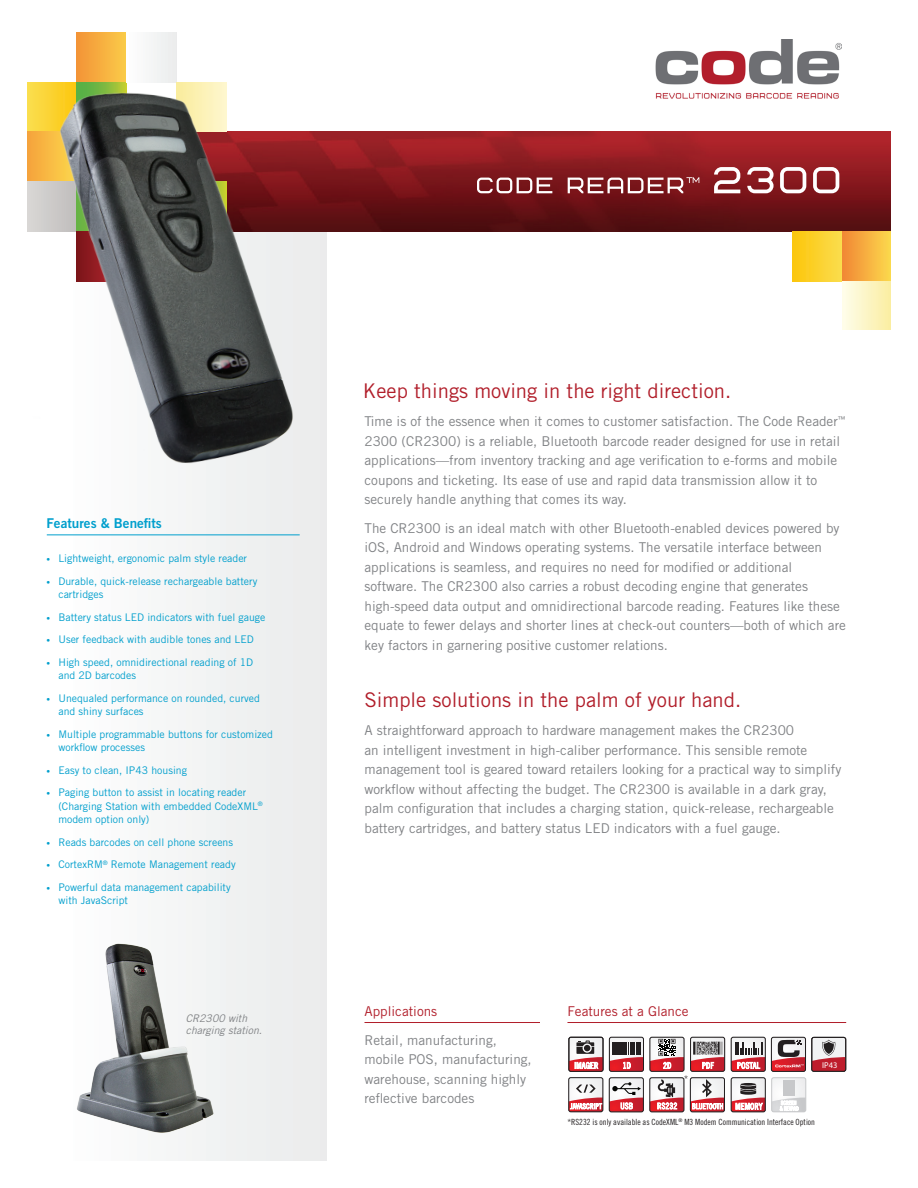
<style>
.page{position:relative;width:918px;height:1188px;background:#fff}
.page>*{position:absolute;margin:0;border:0;box-sizing:border-box;transform-origin:0 0}
.t1{font:20.25px "Trade Gothic LT Std";color:#b11e2a}
.t2{font:13.5px/19.5px "Trade Gothic LT Std";color:#808285}
.t3{font:13.5px "Trade Gothic LT Std";color:#b11e2a}
.t4{font:13.5px "Trade Gothic LT Std Bd 2";color:#009fcd}
.t5{font:10.5px/13.5px "Trade Gothic LT Std";color:#009fcd}
.t6{font:italic 10.5px/12.6px "Trade Gothic LT Std";color:#808285}
.info{font:9px "Trade Gothic LT Std Cn 18";color:#231f20}
.info-2{font:8.55px "Trade Gothic LT Std Cn 18";color:#231f20}
.t7{font:8.55px "Myriad Pro";color:#fff}
.s1{font-size:7.5px}
</style>
<div class="page">
<div style="left:771px;top:1077px;width:35px;height:35px;border:1px solid #c7c8ca;border-radius:2px"></div>
<svg style="left:772px;top:1078px;width:34px;height:34px"></svg>
<div style="left:569px;top:1037px;width:34px;height:35px;border:1px solid #231f20;border-radius:2px"></div>
<svg style="left:569px;top:1037px;width:34px;height:34px"></svg>
<div style="left:609px;top:1077px;width:35px;height:35px;border:1px solid #231f20;border-radius:2px"></div>
<svg style="left:609px;top:1078px;width:34px;height:34px"></svg>
<div style="left:609px;top:1037px;width:35px;height:35px;border:1px solid #231f20;border-radius:2px"></div>
<svg style="left:609px;top:1037px;width:35px;height:34px"></svg>
<div style="left:650px;top:1037px;width:34px;height:35px;border:1px solid #231f20;border-radius:2px"></div>
<svg style="left:650px;top:1037px;width:34px;height:34px"></svg>
<div style="left:649px;top:1077px;width:35px;height:35px;border:1px solid #231f20;border-radius:2px"></div>
<svg style="left:649px;top:1078px;width:35px;height:34px"></svg>
<div style="left:731px;top:1077px;width:35px;height:35px;border:1px solid #231f20;border-radius:2px"></div>
<svg style="left:731px;top:1078px;width:34px;height:34px"></svg>
<div style="left:690px;top:1037px;width:35px;height:35px;border:1px solid #231f20;border-radius:2px"></div>
<svg style="left:690px;top:1037px;width:35px;height:34px"></svg>
<div style="left:568px;top:1077px;width:35px;height:35px;border:1px solid #231f20;border-radius:2px"></div>
<svg style="left:569px;top:1078px;width:34px;height:34px"></svg>
<div style="left:690px;top:1077px;width:35px;height:35px;border:1px solid #231f20;border-radius:2px"></div>
<svg style="left:690px;top:1078px;width:35px;height:34px"></svg>
<div style="left:28px;top:167px;width:298px;height:994px;background:#f3f4f4"></div>
<img style="left:356px;top:132px;width:535px;height:99px">
<div style="left:77px;top:33px;width:50px;height:49px;background:linear-gradient(to right,#f39437,#fbcb48)"></div>
<div style="left:127px;top:33px;width:49px;height:49px;background:#f4f5f6"></div>
<div style="left:793px;top:231px;width:50px;height:50px;background:linear-gradient(to right,#fcc60b,#fadd4e)"></div>
<div style="left:843px;top:231px;width:48px;height:50px;background:linear-gradient(to right,#f28835,#fbd84c)"></div>
<div style="left:843px;top:281px;width:48px;height:49px;background:linear-gradient(to right,#fefdea,#faeea3)"></div>
<hr style="left:364px;top:1022px;width:176px;height:1px;background:#b11e2a">
<hr style="left:567px;top:1022px;width:279px;height:1px;background:#b11e2a">
<hr style="left:47px;top:534px;width:253px;height:1px;background:#009fcd">
<svg style="left:477px;top:167px;width:362px;height:26px"></svg>
<div style="left:812px;top:1037px;width:34px;height:34px;background:#f2f3f4;border-radius:2px"></div>
<div style="left:812px;top:1037px;width:34px;height:35px;border:1px solid #231f20;border-radius:2px"></div>
<svg style="left:813px;top:1040px;width:31px;height:30px"></svg>
<div style="left:811px;top:1037px;width:35px;height:35px;border:1px solid #231f20;border-radius:2px"></div>
<div style="left:771px;top:1037px;width:35px;height:35px;border:1px solid #231f20;border-radius:2px"></div>
<svg style="left:771px;top:1037px;width:35px;height:34px"></svg>
<div style="left:731px;top:1037px;width:35px;height:35px;border:1px solid #231f20;border-radius:2px"></div>
<svg style="left:731px;top:1037px;width:34px;height:34px"></svg>
<img style="left:27px;top:76px;width:329px;height:407px">
<img style="left:65px;top:935px;width:149px;height:211px">
<img style="left:655px;top:39px;width:186px;height:59px">
<p class="t4" style="left:46px;top:515px;width:117px">Features &amp; Benefits</p>
<p class="t5" style="left:46px;top:552px;width:202px"><span class="s1">•</span> Lightweight, ergonomic palm style reader</p>
<p class="t5" style="left:58px;top:574px;width:200px;text-indent:-12px"><span class="s1">•</span> Durable, quick-release rechargeable battery cartridges</p>
<p class="t5" style="left:46px;top:610px;width:221px"><span class="s1">•</span> Battery status LED indicators with fuel gauge</p>
<p class="t5" style="left:46px;top:633px;width:209px"><span class="s1">•</span> User feedback with audible tones and LED</p>
<p class="t5" style="left:58px;top:655px;width:196px;text-indent:-12px"><span class="s1">•</span> High speed, omnidirectional reading of 1D and 2D barcodes</p>
<p class="t5" style="left:58px;top:691px;width:203px;text-indent:-12px"><span class="s1">•</span> Unequaled performance on rounded, curved and shiny surfaces</p>
<p class="t5" style="left:58px;top:727px;width:216px;text-indent:-12px"><span class="s1">•</span> Multiple programmable buttons for customized workflow processes</p>
<p class="t5" style="left:46px;top:763px;width:142px"><span class="s1">•</span> Easy to clean, IP43 housing</p>
<p class="t5" style="left:58px;top:786px;width:206px;text-indent:-12px"><span class="s1">•</span> Paging button to assist in locating reader (Charging Station with embedded CodeXML<sup>® </sup>modem option only)</p>
<p class="t5" style="left:46px;top:835px;width:188px"><span class="s1">•</span> Reads barcodes on cell phone screens</p>
<p class="t5" style="left:46px;top:858px;width:191px"><span class="s1">•</span> CortexRM<sup>®</sup> Remote Management ready</p>
<p class="t5" style="left:58px;top:880px;width:174px;text-indent:-12px"><span class="s1">•</span> Powerful data management capability with JavaScript</p>
<p class="t6" style="left:186px;top:1012px;width:78px">CR2300 with charging station.</p>
<p class="t1" style="left:363px;top:378px;width:370px">Keep things moving in the right direction.</p>
<p class="t2" style="left:364px;top:411px;width:483px">Time is of the essence when it comes to customer satisfaction. The Code Reader<sup>™ </sup>2300 (CR2300) is a reliable, Bluetooth barcode reader designed for use in retail applications—from inventory tracking and age verification to e-forms and mobile coupons and ticketing. Its ease of use and rapid data transmission allow it to securely handle anything that comes its way.</p>
<p class="t2" style="left:364px;top:518px;width:483px">The CR2300 is an ideal match with other Bluetooth-enabled devices powered by iOS, Android and Windows operating systems. The versatile interface between applications is seamless, and requires no need for modified or additional software. The CR2300 also carries a robust decoding engine that generates high-speed data output and omnidirectional barcode reading. Features like these equate to fewer delays and shorter lines at check-out counters—both of which are key factors in garnering positive customer relations.</p>
<p class="t1" style="left:364px;top:687px;width:378px">Simple solutions in the palm of your hand.</p>
<p class="t2" style="left:364px;top:720px;width:478px">A straightforward approach to hardware management makes the CR2300<br>an intelligent investment in high-caliber performance. This sensible remote management tool is geared toward retailers looking for a practical way to simplify workflow without affecting the budget. The CR2300 is available in a dark gray, palm configuration that includes a charging station, quick-release, rechargeable battery cartridges, and battery status LED indicators with a fuel gauge.</p>
<p class="t3" style="left:364px;top:1003px;width:74px">Applications</p>
<p class="t2" style="left:364px;top:1030px;width:169px">Retail, manufacturing, mobile POS, manufacturing, warehouse, scanning highly reflective barcodes</p>
<p class="t3" style="left:567px;top:1003px;width:123px">Features at a Glance</p>
<p class="info" style="left:684px;top:1073px;width:5px">*</p>
<p class="t7" style="left:822px;top:1060px;width:17px">IP43</p>
<p class="info-2" style="left:567px;top:1117px;width:249px">*RS232 is only available as CodeXML<sup>®</sup> M3 Modem Communication Interface Option</p>
</div>
